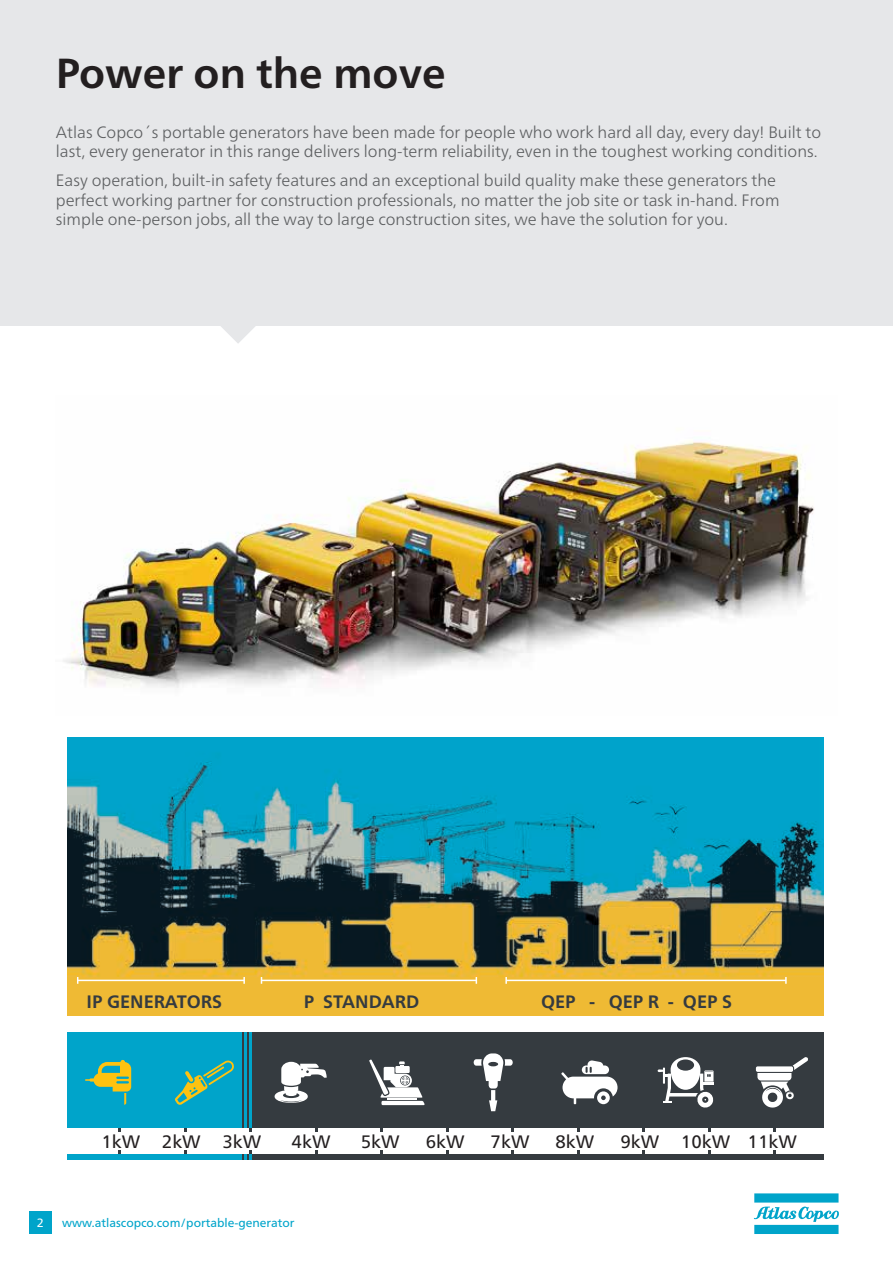
<style>
.page{position:relative;width:893px;height:1263px;background:#fff}
.page>*{position:absolute;margin:0;border:0;box-sizing:border-box;transform-origin:0 0}
.t1{font:700 42px "Neue Frutiger World";color:#231f20}
.t2{font:18px "Neue Frutiger World";color:#231f20}
.t3{font:700 18px "Neue Frutiger World";color:#353b40}
.t4{font:300 16.5px/19.8px "Neue Frutiger World";color:#5c5e60}
.t5{font:12px "Neue Frutiger World";color:#00a4ca}
.t6{font:12px "Neue Frutiger World";color:#fff}
</style>
<div class="page">
<svg style="left:754px;top:1193px;width:85px;height:41px"></svg>
<div style="left:29px;top:1211px;width:22px;height:23px;background:#00a4ca"></div>
<img style="left:63px;top:441px;width:751px;height:247px">
<img style="left:67px;top:737px;width:757px;height:279px">
<div style="left:67px;top:1032px;width:757px;height:96px;background:#353b40"></div>
<hr style="left:244px;top:1032px;width:3px;height:96px;background:#00a4ca">
<hr style="left:249px;top:1032px;width:3px;height:96px;background:#00a4ca">
<div style="left:67px;top:1032px;width:174px;height:96px;background:#00a4ca"></div>
<div style="left:67px;top:1154px;width:757px;height:5px;background:#353b40"></div>
<div style="left:67px;top:1154px;width:174px;height:5px;background:#00a4ca"></div>
<svg style="left:85px;top:1060px;width:46px;height:45px"></svg>
<svg style="left:175px;top:1060px;width:59px;height:45px"></svg>
<svg style="left:561px;top:1060px;width:56px;height:44px"></svg>
<svg style="left:658px;top:1057px;width:56px;height:51px"></svg>
<svg style="left:757px;top:1057px;width:51px;height:51px"></svg>
<div style="left:756px;top:1066px;width:37px;height:6px;background:#fff;border-radius:2px"></div>
<svg style="left:244px;top:1150px;width:8px;height:9px"></svg>
<svg style="left:474px;top:1053px;width:39px;height:58px"></svg>
<svg style="left:275px;top:1062px;width:52px;height:41px"></svg>
<svg style="left:369px;top:1059px;width:56px;height:46px"></svg>
<hr style="left:78px;top:980px;width:166px;height:1px;background:#fff">
<svg style="left:243px;top:977px;width:2px;height:7px"></svg>
<hr style="left:261px;top:980px;width:215px;height:1px;background:#fff">
<hr style="left:506px;top:980px;width:280px;height:1px;background:#fff">
<svg style="left:505px;top:977px;width:2px;height:7px"></svg>
<svg style="left:785px;top:977px;width:2px;height:7px"></svg>
<div style="left:0;top:0;width:893px;height:326px;background:#e6e7e9"></div>
<svg style="left:221px;top:326px;width:34px;height:17px"></svg>
<h1 class="t1" style="left:56px;top:37px;width:391px">Power on the move</h1>
<p class="t4" style="left:56px;top:122px;width:767px">Atlas Copco´s portable generators have been made for people who work hard all day, every day! Built to last, every generator in this range delivers long-term reliability, even in the toughest working conditions.</p>
<p class="t4" style="left:56px;top:170px;width:725px">Easy operation, built-in safety features and an exceptional build quality make these generators the perfect working partner for construction professionals, no matter the job site or task in-hand. From simple one-person jobs, all the way to large construction sites, we have the solution for you.</p>
<p class="t3" style="left:87px;top:986px;width:137px">IP GENERATORS</p>
<p class="t3" style="left:304px;top:986px;width:117px">P STANDARD</p>
<p class="t3" style="left:541px;top:986px;width:192px">QEP - QEP R - QEP S</p>
<p class="t2" style="left:101px;top:1127px;width:162px">1kW 2kW 3kW</p>
<p class="t2" style="left:292px;top:1127px;width:40px">4kW</p>
<p class="t2" style="left:361px;top:1127px;width:40px">5kW</p>
<p class="t2" style="left:426px;top:1127px;width:40px">6kW</p>
<p class="t2" style="left:491px;top:1127px;width:40px">7kW</p>
<p class="t2" style="left:555px;top:1127px;width:40px">8kW</p>
<p class="t2" style="left:620px;top:1127px;width:178px">9kW 10kW 11kW</p>
<p class="t6" style="left:37px;top:1214px;width:8px">2</p>
<p class="t5" style="left:62px;top:1213px;width:234px">www.atlascopco.com/portable-generator</p>
</div>
